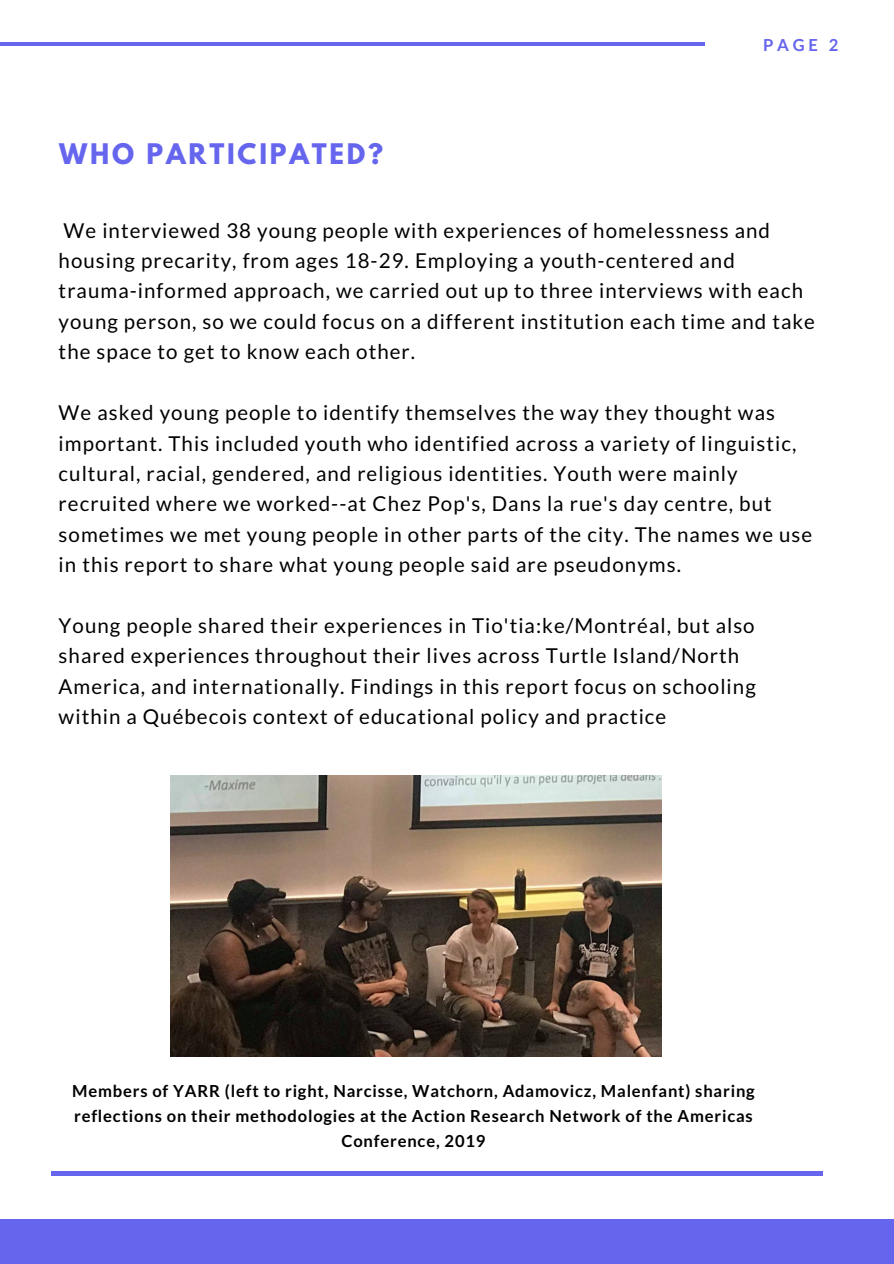
<style>
.page{position:relative;width:894px;height:1264px;background:#fff}
.page>*{position:absolute;margin:0;border:0;box-sizing:border-box;transform-origin:0 0}
.t1{font:700 25.2px "League Spartan";letter-spacing:.11em;color:#6565ee}
.t2{font:20.55px/30.5px "Lato";letter-spacing:.05em;color:#000}
.t3{font:700 16.5px/24.8px "Lato";letter-spacing:.05em;color:#000;text-align:center}
.t4{font:700 16.5px "Lato";color:#6565ee}
</style>
<div class="page">
<hr style="left:0;top:42px;width:704px;height:3px;background:#6565ee">
<hr style="left:51px;top:1171px;width:771px;height:4px;background:#6565ee">
<div style="left:0;top:1219px;width:893px;height:44px;background:#6565ee"></div>
<img style="left:170px;top:775px;width:491px;height:280px">
<p class="t1" style="left:59px;top:142px;width:325px">WHO PARTICIPATED?</p>
<p class="t4" style="left:762px;top:35px;width:77px">PAGE 2</p>
<p class="t2" style="left:59px;top:214px;width:757px">We interviewed 38 young people with experiences of homelessness and housing precarity, from ages 18-29. Employing a youth-centered and trauma-informed approach, we carried out up to three interviews with each young person, so we could focus on a different institution each time and take the space to get to know each other.</p>
<p class="t2" style="left:59px;top:397px;width:754px">We asked young people to identify themselves the way they thought was important. This included youth who identified across a variety of linguistic, cultural, racial, gendered, and religious identities. Youth were mainly recruited where we worked--at Chez Pop's, Dans la rue's day centre, but sometimes we met young people in other parts of the city. The names we use in this report to share what young people said are pseudonyms.</p>
<p class="t2" style="left:59px;top:610px;width:698px">Young people shared their experiences in Tio'tia:ke/Montréal, but also shared experiences throughout their lives across Turtle Island/North America, and internationally. Findings in this report focus on schooling within a Québecois context of educational policy and practice</p>
<p class="t3" style="left:72px;top:1078px;width:684px">Members of YARR (left to right, Narcisse, Watchorn, Adamovicz, Malenfant) sharing reflections on their methodologies at the Action Research Network of the Americas<br>Conference, 2019</p>
</div>
